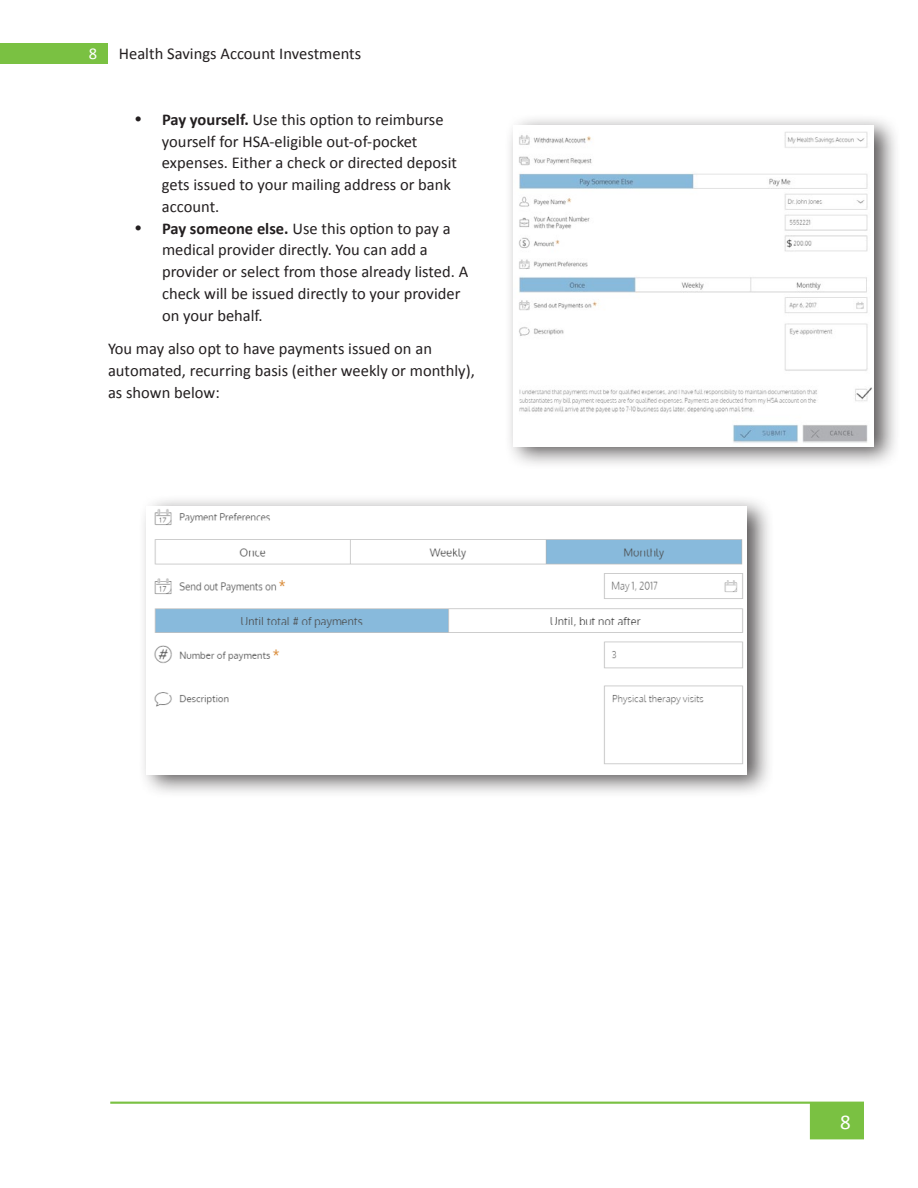
<style>
.page{position:relative;width:918px;height:1188px;background:#fff}
.page>*{position:absolute;margin:0;border:0;box-sizing:border-box;transform-origin:0 0}
.t1{font:21px "Calibri";color:#fff}
.t2{font:16.5px/21.8px "Calibri";color:#231f20}
.t3{font:16.5px "Calibri";color:#fff}
.s1{font-family:"Times";font-weight:700;font-size:18px}
.s2{font-weight:700}
</style>
<div class="page">
<svg style="left:110px;top:1102px;width:754px;height:37px"></svg>
<div style="left:0;top:44px;width:108px;height:20px;background:#7ac142"></div>
<div style="left:504px;top:113px;width:397px;height:357px;background:#231f20;opacity:.75"></div>
<img style="left:514px;top:126px;width:360px;height:320px">
<div style="left:138px;top:494px;width:636px;height:304px;background:#231f20;opacity:.75"></div>
<img style="left:147px;top:507px;width:600px;height:267px">
<p class="t3" style="left:89px;top:44px;width:10px">8</p>
<p class="t2" style="left:119px;top:42px;width:244px">Health Savings Account Investments</p>
<p class="t2" style="left:162px;top:108px;width:297px;text-indent:-27px"><span class="s1">•</span> <span class="s2">Pay yourself.</span> Use this option to reimburse yourself for HSA-eligible out-of-pocket expenses. Either a check or directed deposit gets issued to your mailing address or bank account.</p>
<p class="t2" style="left:162px;top:217px;width:308px;text-indent:-27px"><span class="s1">•</span> <span class="s2">Pay someone else.</span> Use this option to pay a medical provider directly. You can add a provider or select from those already listed. A check will be issued directly to your provider on your behalf.</p>
<p class="t2" style="left:108px;top:337px;width:368px">You may also opt to have payments issued on an automated, recurring basis (either weekly or monthly), as shown below:</p>
<p class="t1" style="left:840px;top:1109px;width:12px">8</p>
</div>
